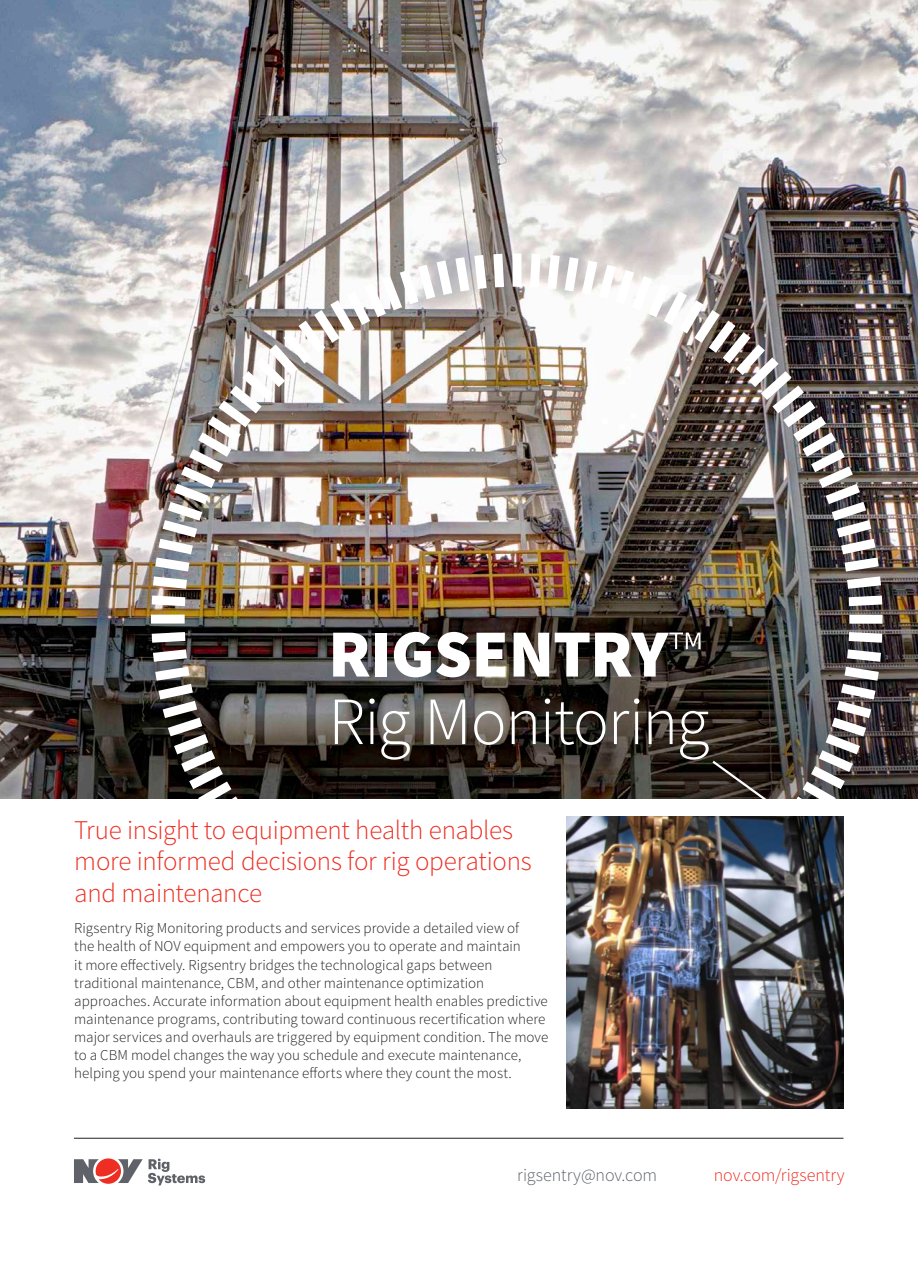
<style>
.page{position:relative;width:918px;height:1263px;background:#fff}
.page>*{position:absolute;margin:0;border:0;box-sizing:border-box;transform-origin:0 0}
.Headline_Over_Image{font:300 67.5px "Source Sans Pro";letter-spacing:-.025em;color:#fff}
.Headline_Over_Image-2{font:900 67.5px "Source Sans Pro";letter-spacing:-.01em;color:#fff}
.Sub_Head_1__Source_S{font:300 27px/31.5px "Source Sans Pro";letter-spacing:-.01em;color:#ee2e22}
.Footer_info__Source{font:300 18px "Source Sans Pro";letter-spacing:-.005em;color:#5f6369}
.Footer_info__Source-2{font:300 18px "Source Sans Pro";letter-spacing:-.005em;color:#ee2e22}
.Body_Text__Source_Sa{font:300 15px/18px "Source Sans Pro";color:#231f20}
.s1{font-weight:300;font-size:54px}
</style>
<div class="page">
<hr style="left:74px;top:1138px;width:769px;height:1px;background:#231f20">
<svg style="left:74px;top:1158px;width:131px;height:27px"></svg>
<img style="left:0;top:0;width:918px;height:798px">
<div style="left:513px;top:253px;width:8px;height:34px;background:#fff"></div>
<div style="left:151px;top:614px;width:34px;height:9px;background:#fff"></div>
<img style="left:143px;top:245px;width:366px;height:366px">
<img style="left:710px;top:627px;width:181px;height:190px">
<svg style="left:143px;top:627px;width:128px;height:172px;background:#4d4a47"></svg>
<img style="left:525px;top:245px;width:366px;height:366px">
<div style="left:849px;top:615px;width:34px;height:9px;background:#fff"></div>
<img style="left:566px;top:816px;width:277px;height:292px">
<p class="Headline_Over_Image-2" style="left:328px;top:610px;width:375px">RIGSENTRY<span class="s1">™</span></p>
<p class="Headline_Over_Image" style="left:328px;top:681px;width:383px">Rig Monitoring</p>
<p class="Sub_Head_1__Source_S" style="left:74px;top:814px;width:459px">True insight to equipment health enables more informed decisions for rig operations and maintenance</p>
<p class="Body_Text__Source_Sa" style="left:74px;top:919px;width:476px">Rigsentry Rig Monitoring products and services provide a detailed view of<br>the health of NOV equipment and empowers you to operate and maintain<br>it more effectively. Rigsentry bridges the technological gaps between traditional maintenance, CBM, and other maintenance optimization approaches. Accurate information about equipment health enables predictive maintenance programs, contributing toward continuous recertification where major services and overhauls are triggered by equipment condition. The move to a CBM model changes the way you schedule and execute maintenance, helping you spend your maintenance efforts where they count the most.</p>
<p class="Footer_info__Source" style="left:517px;top:1164px;width:141px">rigsentry@nov.com</p>
<p class="Footer_info__Source-2" style="left:714px;top:1164px;width:132px">nov.com/rigsentry</p>
</div>
